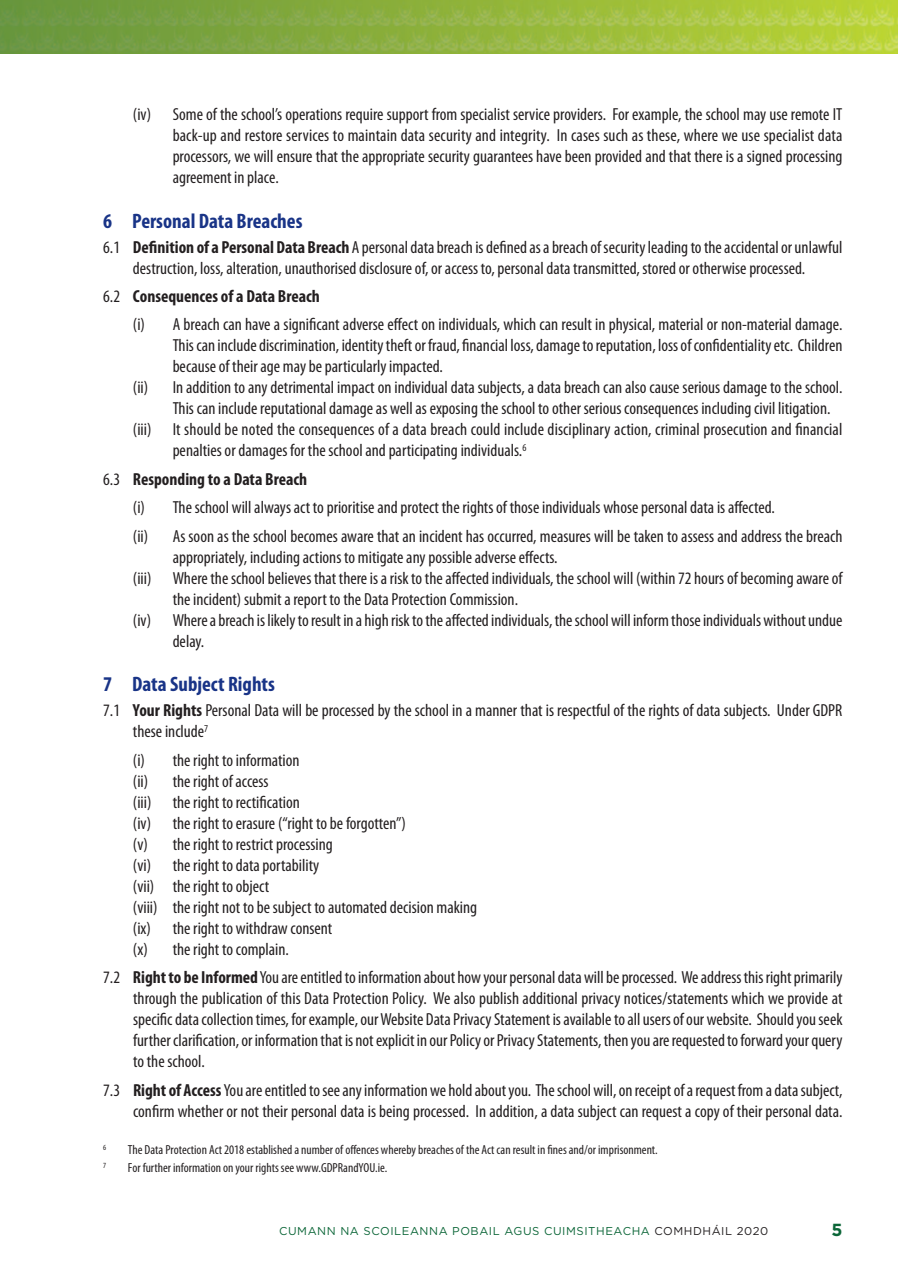
<style>
.page{position:relative;width:898px;height:1270px;background:#fff}
.page>*{position:absolute;margin:0;border:0;box-sizing:border-box;transform-origin:0 0}
.t1{font:700 condensed 21px "Myriad Pro";color:#193487}
.t2{font:condensed 17.5px/21px "Myriad Pro";color:#231f20}
.t3{font:700 17.5px "Gotham";color:#0c6638}
.t4{font:condensed 13.12px "Myriad Pro";color:#231f20}
.t5{font:11.38px "Gotham";letter-spacing:.05em;color:#0c6638}
.t6{font:condensed 7.88px "Myriad Pro";color:#231f20}
.s1{font-weight:700}
.s2{color:#231f20}
</style>
<div class="page">
<img style="left:0;top:0;width:898px;height:54px">
<p class="t2" style="left:173px;top:105px;width:671px;text-align:justify;text-indent:-40px">(iv) Some of the school’s operations require support from specialist service providers. For example, the school may use remote IT back-up and restore services to maintain data security and integrity. In cases such as these, where we use specialist data processors, we will ensure that the appropriate security guarantees have been provided and that there is a signed processing agreement in place.</p>
<p class="t1" style="left:103px;top:213px;width:201px">6 Personal Data Breaches</p>
<p class="t2" style="left:103px;top:238px;width:741px;text-align:center">6.1 <span class="s1">Definition of a Personal Data Breach</span> A personaldatabreach isdefinedasabreach ofsecurityleadingtotheaccidentalorunlawful destruction, loss, alteration, unauthorised disclosure of, or access to, personal data transmitted, stored or otherwise processed.</p>
<p class="t2" style="left:133px;top:283px;width:711px;line-height:28.5px;text-indent:-30px">6.2 <span class="s1">Consequences of a Data Breach<br></span>(i) A breach can have a significant adverse effect on individuals, which can result in physical, material or non-material damage.</p>
<p class="t2" style="left:173px;top:337px;width:671px">Thiscan includediscrimination, identitytheftor fraud, financial loss,damagetoreputation, lossofconfidentialityetc. Children</p>
<p class="t2" style="left:173px;top:358px;width:272px">because of their age may be particularly impacted.</p>
<p class="t2" style="left:133px;top:379px;width:711px">(ii) In addition to any detrimental impact on individual data subjects, a data breach can also cause serious damage to the school.</p>
<p class="t2" style="left:173px;top:400px;width:659px">This can include reputational damage as well as exposing the school to other serious consequences including civil litigation.</p>
<p class="t2" style="left:133px;top:421px;width:711px">(iii) It should be noted the consequences of a data breach could include disciplinary action, criminal prosecution and financial</p>
<p class="t2" style="left:173px;top:442px;width:355px">penalties or damages for the school and participating individuals.<sup>6</sup></p>
<p class="t2" style="left:133px;top:466px;width:711px;line-height:28.5px;text-indent:-30px">6.3 <span class="s1">Responding to a Data Breach<br></span>(i) The school will always act to prioritise and protect the rights of those individuals whose personal data is affected.<br>(ii) As soon as the school becomes aware that an incident has occurred, measures will be taken to assess and address the breach</p>
<p class="t2" style="left:173px;top:548px;width:386px">appropriately, including actions to mitigate any possible adverse effects.</p>
<p class="t2" style="left:133px;top:569px;width:711px">(iii) Wheretheschoolbelieves that thereisarisktotheaffectedindividuals, theschool will (within 72 hoursofbecomingawareof</p>
<p class="t2" style="left:173px;top:590px;width:347px">the incident) submit a report to the Data Protection Commission.</p>
<p class="t2" style="left:133px;top:611px;width:711px">(iv) Whereabreach islikelytoresult in a high risktotheaffectedindividuals, theschoolwill informthoseindividualswithoutundue</p>
<p class="t2" style="left:173px;top:632px;width:33px">delay.</p>
<p class="t1" style="left:103px;top:677px;width:173px">7 Data Subject Rights</p>
<p class="t2" style="left:133px;top:701px;width:711px;text-indent:-30px">7.1 <span class="s1">Your Rights</span> Personal Data will be processed by the school in a manner that is respectful of the rights of data subjects. Under GDPR these include<sup>7</sup></p>
<p class="t2" style="left:133px;top:751px;width:346px">(i) the right to information<br>(ii) the right of access<br>(iii) the right to rectification<br>(iv) the right to erasure (“right to be forgotten”)<br>(v) the right to restrict processing<br>(vi) the right to data portability<br>(vii) the right to object<br>(viii) the right not to be subject to automated decision making (ix) the right to withdraw consent<br>(x) the right to complain.</p>
<p class="t2" style="left:133px;top:968px;width:711px;text-align:justify;text-indent:-30px">7.2 <span class="s1">Rightto be Informed</span>Youareentitledtoinformation about howyourpersonaldatawillbeprocessed. Weaddressthisrightprimarily through the publication of this Data Protection Policy. We also publish additional privacy notices/statements which we provide at specificdatacollection times, forexample,ourWebsite DataPrivacyStatement isavailabletoallusersofourwebsite. Shouldyouseek furtherclarification,or information that is notexplicit in ourPolicyorPrivacyStatements, then youarerequestedtoforwardyourquery to the school.</p>
<p class="t2" style="left:103px;top:1081px;width:741px;text-align:right">7.3 <span class="s1">Right of Access</span>Youareentitledtoseeanyinformationwe holdaboutyou. Theschoolwill,on receiptofarequest fromadatasubject, confirm whether or not their personal data is being processed. In addition, a data subject can request a copy of their personal data.</p>
<p class="t6" style="left:103px;top:1145px;width:5px">6</p>
<p class="t4" style="left:128px;top:1145px;width:531px">The Data Protection Act 2018 established a number of offences whereby breaches of the Act can result in fines and/or imprisonment.</p>
<p class="t6" style="left:103px;top:1163px;width:5px">7</p>
<p class="t4" style="left:128px;top:1163px;width:261px">For further information on your rights see www.GDPRandYOU.ie.</p>
<p class="t5" style="left:279px;top:1225px;width:491px">CUMANN NA SCOILEANNA POBAIL AGUS CUIMSITHEACHA <span class="s2">COMHDHÁIL 2020</span></p>
<p class="t3" style="left:831px;top:1220px;width:13px">5</p>
</div>
